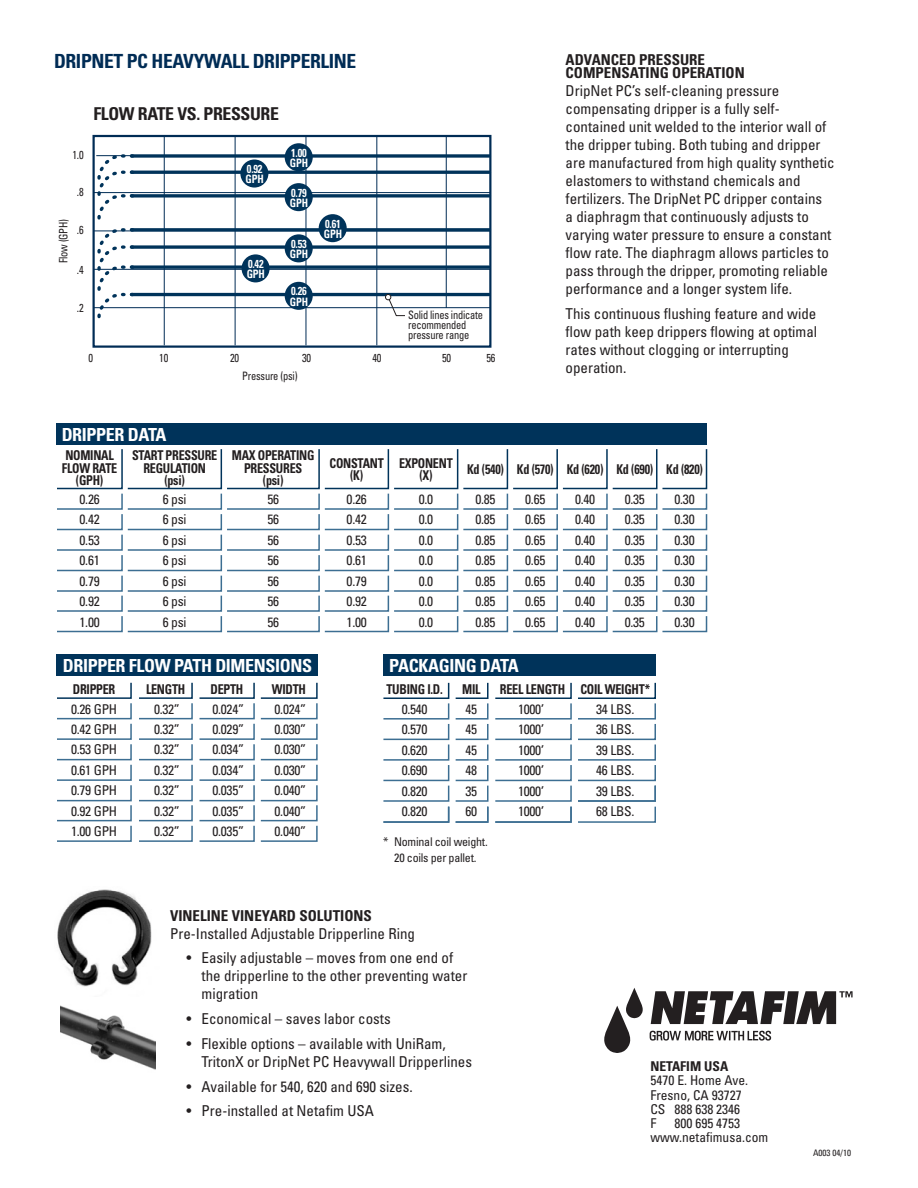
<style>
.page{position:relative;width:918px;height:1188px;background:#fff}
.page>*{position:absolute;margin:0;border:0;box-sizing:border-box;transform-origin:0 0}
.t1{font:700 condensed 19.5px "Univers LT Std";letter-spacing:-.02em;color:#002c55}
.t2{font:700 condensed 18px "Univers LT Std";letter-spacing:-.02em;color:#fff}
.t3{font:700 condensed 17.7px "Univers LT Std";letter-spacing:-.02em;color:#231f20}
.t4{font:condensed 15px/18px "Univers LT Std";color:#231f20}
.t5{font:700 condensed 15px "Univers LT Std";color:#231f20}
.t6{font:condensed 13.5px/20.5px "Univers LT Std";letter-spacing:-.02em;color:#231f20;text-align:justify}
.t7{font:700 condensed 13.5px/12.1px "Univers LT Std";letter-spacing:-.02em;color:#231f20;text-align:center;scale:.9 1}
.t8{font:condensed 13.5px "Univers LT Std";color:#231f20}
.t9{font:700 condensed 13.5px "Univers LT Std";color:#231f20}
.t10{font:condensed 12px/15px "Univers LT Std";letter-spacing:-.02em;color:#231f20;text-align:center}
.t11{font:condensed 11.55px/9.9px "Univers LT Std";letter-spacing:-.02em;color:#231f20;scale:.9 1}
.t12{font:700 condensed 11.55px/10.4px "Univers LT Std";letter-spacing:-.02em;color:#fff;scale:.9 1}
.t13{font:condensed 9px "Univers LT Std";color:#231f20}
.s1{font-weight:700}
</style>
<div class="page">
<svg style="left:651px;top:991px;width:202px;height:33px"></svg>
<svg style="left:604px;top:988px;width:39px;height:65px"></svg>
<svg style="left:650px;top:1031px;width:121px;height:10px"></svg>
<div style="left:57px;top:654px;width:261px;height:21px;background:#00335a"></div>
<svg style="left:57px;top:682px;width:261px;height:160px"></svg>
<div style="left:383px;top:654px;width:272px;height:21px;background:#00335a"></div>
<svg style="left:383px;top:682px;width:273px;height:141px"></svg>
<img style="left:57px;top:889px;width:95px;height:98px">
<img style="left:60px;top:1005px;width:95px;height:65px">
<div style="left:56px;top:423px;width:651px;height:22px;background:#00335a"></div>
<svg style="left:57px;top:449px;width:651px;height:184px"></svg>
<hr style="left:376px;top:136px;width:1px;height:209px;background:#002c55">
<hr style="left:446px;top:136px;width:1px;height:209px;background:#002c55">
<div style="left:405px;top:308px;width:82px;height:37px;background:#fff"></div>
<div style="left:93px;top:135px;width:398px;height:213px;border:2px solid #002c55"></div>
<hr style="left:94px;top:307px;width:397px;height:1px;background:#002c55">
<hr style="left:94px;top:269px;width:396px;height:1px;background:#002c55">
<hr style="left:94px;top:231px;width:396px;height:1px;background:#002c55">
<hr style="left:94px;top:192px;width:397px;height:1px;background:#002c55">
<hr style="left:96px;top:155px;width:394px;height:1px;background:#002c55">
<hr style="left:306px;top:136px;width:1px;height:209px;background:#002c55">
<hr style="left:164px;top:136px;width:1px;height:209px;background:#002c55">
<hr style="left:235px;top:136px;width:1px;height:209px;background:#002c55">
<svg style="left:140px;top:154px;width:349px;height:4px"></svg>
<div style="left:285px;top:143px;width:28px;height:28px;background:#00335a;border-radius:50%"></div>
<svg style="left:140px;top:194px;width:349px;height:4px"></svg>
<div style="left:285px;top:183px;width:28px;height:28px;background:#00335a;border-radius:50%"></div>
<hr style="left:132px;top:293px;width:357px;height:3px;background:#00335a">
<div style="left:285px;top:282px;width:28px;height:28px;background:#00335a;border-radius:50%"></div>
<svg style="left:140px;top:265px;width:349px;height:4px"></svg>
<div style="left:242px;top:254px;width:28px;height:28px;background:#00335a;border-radius:50%"></div>
<svg style="left:140px;top:245px;width:349px;height:4px"></svg>
<div style="left:285px;top:234px;width:28px;height:28px;background:#00335a;border-radius:50%"></div>
<hr style="left:132px;top:171px;width:357px;height:3px;background:#00335a">
<div style="left:240px;top:160px;width:28px;height:28px;background:#00335a;border-radius:50%"></div>
<svg style="left:140px;top:228px;width:349px;height:4px"></svg>
<div style="left:319px;top:214px;width:28px;height:28px;background:#00335a;border-radius:50%"></div>
<svg style="left:96px;top:154px;width:44px;height:165px"></svg>
<svg style="left:385px;top:294px;width:21px;height:22px"></svg>
<p class="t1" style="left:54px;top:49px;width:304px">DRIPNET PC HEAVYWALL DRIPPERLINE</p>
<p class="t3" style="left:93px;top:103px;width:187px">FLOW RATE VS. PRESSURE</p>
<p class="t11" style="left:72px;top:150px;width:14px">1.0</p>
<p class="t11" style="left:77px;top:187px;width:9px">.8</p>
<p class="t11" style="left:77px;top:225px;width:9px">.6</p>
<p class="t11" style="left:77px;top:265px;width:9px">.4</p>
<p class="t11" style="left:58px;top:263px;width:51px;rotate:-90deg">Flow (GPH)</p>
<p class="t11" style="left:77px;top:303px;width:9px">.2</p>
<p class="t12" style="left:246px;top:164px;width:22px">0.92<br>GPH</p>
<p class="t12" style="left:247px;top:259px;width:22px">0.42<br>GPH</p>
<p class="t12" style="left:290px;top:147px;width:22px">1.00<br>GPH</p>
<p class="t12" style="left:290px;top:187px;width:22px">0.79<br>GPH</p>
<p class="t12" style="left:290px;top:239px;width:22px">0.53<br>GPH</p>
<p class="t12" style="left:290px;top:286px;width:22px">0.26<br>GPH</p>
<p class="t12" style="left:324px;top:218px;width:22px">0.61<br>GPH</p>
<p class="t11" style="left:408px;top:310px;width:85px">Solid lines indicate recommended pressure range</p>
<p class="t11" style="left:88px;top:353px;width:7px">0</p>
<p class="t11" style="left:159px;top:353px;width:12px">10</p>
<p class="t11" style="left:230px;top:353px;width:12px">20</p>
<p class="t11" style="left:302px;top:353px;width:12px">30</p>
<p class="t11" style="left:372px;top:353px;width:12px">40</p>
<p class="t11" style="left:442px;top:353px;width:12px">50</p>
<p class="t11" style="left:486px;top:353px;width:12px">56</p>
<p class="t11" style="left:242px;top:371px;width:63px">Pressure (psi)</p>
<p class="t5" style="left:566px;top:50px;width:141px">ADVANCED PRESSURE</p>
<p class="t5" style="left:566px;top:64px;width:181px">COMPENSATING OPERATION</p>
<p class="t4" style="left:566px;top:82px;width:271px">DripNet PC’s self-cleaning pressure compensating dripper is a fully self&shy;contained unit welded to the interior wall of the dripper tubing. Both tubing and dripper are manufactured from high quality synthetic elastomers to withstand chemicals and fertilizers. The DripNet PC dripper contains<br>a diaphragm that continuously adjusts to varying water pressure to ensure a constant flow rate. The diaphragm allows particles to pass through the dripper, promoting reliable performance and a longer system life.</p>
<p class="t4" style="left:566px;top:305px;width:253px">This continuous flushing feature and wide flow path keep drippers flowing at optimal rates without clogging or interrupting operation.</p>
<p class="t2" style="left:62px;top:423px;width:106px">DRIPPER DATA</p>
<p class="t7" style="left:62px;top:449px;width:63px">NOMINAL<br>FLOW RATE (GPH)</p>
<p class="t6" style="left:80px;top:489px;width:22px">0.26<br>0.42<br>0.53<br>0.61<br>0.79<br>0.92<br>1.00</p>
<p class="t7" style="left:132px;top:449px;width:96px">START PRESSURE<br>REGULATION (psi)</p>
<p class="t6" style="left:163px;top:489px;width:25px">6 psi 6 psi 6 psi 6 psi 6 psi 6 psi 6 psi</p>
<p class="t7" style="left:232px;top:449px;width:93px">MAX OPERATING<br>PRESSURES<br>(psi)</p>
<p class="t6" style="left:267px;top:489px;width:13px">56<br>56<br>56<br>56<br>56<br>56<br>56</p>
<p class="t7" style="left:330px;top:457px;width:62px">CONSTANT (K)</p>
<p class="t6" style="left:347px;top:489px;width:22px">0.26<br>0.42<br>0.53<br>0.61<br>0.79<br>0.92<br>1.00</p>
<p class="t7" style="left:399px;top:457px;width:61px">EXPONENT (X)</p>
<p class="t6" style="left:419px;top:489px;width:16px">0.0<br>0.0<br>0.0<br>0.0<br>0.0<br>0.0<br>0.0</p>
<p class="t7" style="left:467px;top:463px;width:42px">Kd (540)</p>
<p class="t6" style="left:475px;top:489px;width:22px">0.85<br>0.85<br>0.85<br>0.85<br>0.85<br>0.85<br>0.85</p>
<p class="t7" style="left:517px;top:463px;width:42px">Kd (570)</p>
<p class="t6" style="left:525px;top:489px;width:22px">0.65<br>0.65<br>0.65<br>0.65<br>0.65<br>0.65<br>0.65</p>
<p class="t7" style="left:567px;top:463px;width:42px">Kd (620)</p>
<p class="t6" style="left:575px;top:489px;width:22px">0.40<br>0.40<br>0.40<br>0.40<br>0.40<br>0.40<br>0.40</p>
<p class="t7" style="left:616px;top:463px;width:42px">Kd (690)</p>
<p class="t6" style="left:625px;top:489px;width:22px">0.35<br>0.35<br>0.35<br>0.35<br>0.35<br>0.35<br>0.35</p>
<p class="t7" style="left:666px;top:463px;width:42px">Kd (820)</p>
<p class="t6" style="left:675px;top:489px;width:22px">0.30<br>0.30<br>0.30<br>0.30<br>0.30<br>0.30<br>0.30</p>
<p class="t2" style="left:63px;top:654px;width:251px">DRIPPER FLOW PATH DIMENSIONS</p>
<p class="t6" style="left:71px;top:679px;width:48px;text-align:left"><span class="s1">DRIPPER<br></span>0.26 GPH<br>0.42 GPH<br>0.53 GPH<br>0.61 GPH<br>0.79 GPH<br>0.92 GPH<br>1.00 GPH</p>
<p class="t6" style="left:146px;top:679px;width:41px;text-align:center"><span class="s1">LENGTH<br></span>0.32”<br>0.32”<br>0.32”<br>0.32”<br>0.32”<br>0.32”<br>0.32”</p>
<p class="t6" style="left:211px;top:679px;width:35px"><span class="s1">DEPTH </span>0.024” 0.029” 0.034” 0.034” 0.035” 0.035” 0.035”</p>
<p class="t6" style="left:272px;top:679px;width:36px"><span class="s1">WIDTH </span>0.024” 0.030” 0.030” 0.030” 0.040” 0.040” 0.040”</p>
<p class="t2" style="left:389px;top:654px;width:131px">PACKAGING DATA</p>
<p class="t6" style="left:386px;top:679px;width:58px;text-align:center"><span class="s1">TUBING I.D.<br></span>0.540<br>0.570<br>0.620<br>0.690<br>0.820<br>0.820</p>
<p class="t6" style="left:462px;top:679px;width:20px;text-align:left"><span class="s1">MIL<br></span>45<br>45<br>45<br>48<br>35<br>60</p>
<p class="t6" style="left:500px;top:679px;width:67px;text-align:center"><span class="s1">REEL LENGTH<br></span>1000’<br>1000’<br>1000’<br>1000’<br>1000’<br>1000’</p>
<p class="t6" style="left:580px;top:679px;width:71px;text-align:center"><span class="s1">COIL WEIGHT*<br></span>34 LBS.<br>36 LBS.<br>39 LBS.<br>46 LBS.<br>39 LBS.<br>68 LBS.</p>
<p class="t10" style="left:383px;top:835px;width:106px">* Nominal coil weight.<br>20 coils per pallet.</p>
<p class="t5" style="left:170px;top:906px;width:203px">VINELINE VINEYARD SOLUTIONS</p>
<p class="t4" style="left:170px;top:924px;width:246px">Pre-Installed Adjustable Dripperline Ring</p>
<p class="t4" style="left:202px;top:949px;width:267px;text-indent:-15px">• Easily adjustable – moves from one end of the dripperline to the other preventing water migration</p>
<p class="t4" style="left:187px;top:1009px;width:206px">• Economical – saves labor costs</p>
<p class="t4" style="left:202px;top:1034px;width:272px;text-indent:-15px">• Flexible options – available with UniRam,<br>TritonX or DripNet PC Heavywall Dripperlines</p>
<p class="t4" style="left:187px;top:1077px;width:228px">• Available for 540, 620 and 690 sizes.</p>
<p class="t4" style="left:187px;top:1102px;width:189px">• Pre-installed at Netafim USA</p>
<p class="t9" style="left:650px;top:1058px;width:79px">NETAFIM USA</p>
<p class="t8" style="left:650px;top:1072px;width:99px">5470 E. Home Ave.</p>
<p class="t8" style="left:650px;top:1086px;width:93px">Fresno, CA 93727</p>
<p class="t8" style="left:650px;top:1100px;width:91px">CS 888 638 2346</p>
<p class="t6" style="left:650px;top:1113px;width:7px">F</p>
<p class="t8" style="left:674px;top:1115px;width:67px">800 695 4753</p>
<p class="t8" style="left:650px;top:1129px;width:119px">www.netafimusa.com</p>
<p class="t13" style="left:813px;top:1147px;width:39px">A003 04/10</p>
</div>
